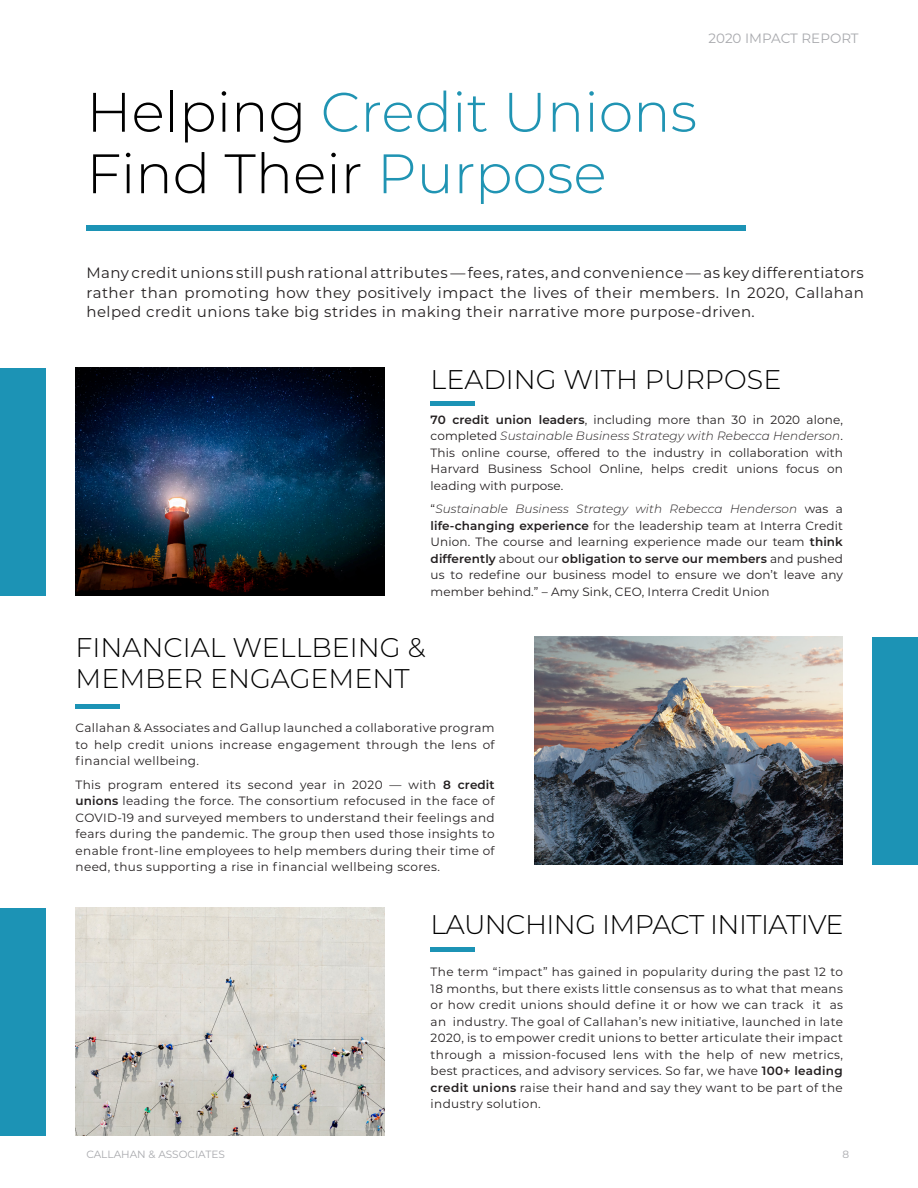
<style>
.page{position:relative;width:918px;height:1188px;background:#fff}
.page>*{position:absolute;margin:0;border:0;box-sizing:border-box;transform-origin:0 0}
.t1{font:300 55.5px/61.5px "Montserrat";color:#2094b3}
.t2{font:300 27px/31.5px "Montserrat";color:#000}
.t3{font:300 27px "Montserrat";letter-spacing:-.02em;color:#000}
.t4{font:15px/19.5px "Montserrat";letter-spacing:.03em;color:#231f20;text-align:justify}
.t5{font:13.5px "Montserrat";color:#a8a9ad}
.t6{font:12px/16.5px "Montserrat";letter-spacing:.03em;color:#231f20;text-align:justify}
.t7{font:10.5px "Montserrat";color:#a8a9ad}
.s1{color:#000}
.s2{font-weight:600}
.s3{font-weight:300;font-style:italic}
</style>
<div class="page">
<div style="left:86px;top:225px;width:660px;height:5px;background:#1c93b5"></div>
<div style="left:0;top:368px;width:46px;height:228px;background:#1c93b5"></div>
<div style="left:0;top:908px;width:46px;height:228px;background:#1c93b5"></div>
<div style="left:872px;top:637px;width:46px;height:228px;background:#1c93b5"></div>
<img style="left:76px;top:368px;width:308px;height:228px">
<img style="left:534px;top:637px;width:309px;height:228px">
<img style="left:76px;top:908px;width:308px;height:228px">
<div style="left:431px;top:401px;width:44px;height:5px;background:#1c93b5"></div>
<div style="left:76px;top:704px;width:44px;height:5px;background:#1c93b5"></div>
<div style="left:431px;top:947px;width:44px;height:5px;background:#1c93b5"></div>
<p class="t5" style="left:708px;top:29px;width:152px">2020 IMPACT REPORT</p>
<p class="t1" style="left:86px;top:80px;width:612px"><span class="s1">Helping</span> Credit Unions<br><span class="s1">Find Their</span> Purpose</p>
<p class="t4" style="left:86px;top:262px;width:779px">Many credit unions still push rational attributes — fees, rates, and convenience — as key differentiators rather than promoting how they positively impact the lives of their members. In 2020, Callahan helped credit unions take big strides in making their narrative more purpose-driven.</p>
<p class="t2" style="left:431px;top:363px;width:352px">LEADING WITH PURPOSE</p>
<p class="t6" style="left:431px;top:411px;width:414px"><span class="s2">70 credit union leaders</span>, including more than 30 in 2020 alone, completed <span class="s3">Sustainable Business Strategy with Rebecca Henderson</span>.<br>This online course, offered to the industry in collaboration with Harvard Business School Online, helps credit unions focus on leading with purpose.</p>
<p class="t6" style="left:431px;top:500px;width:414px">“<span class="s3">Sustainable Business Strategy with Rebecca Henderson</span> was a <span class="s2">life-changing experience</span> for the leadership team at Interra Credit Union. The course and learning experience made our team <span class="s2">think differently</span> about our <span class="s2">obligation to serve our members</span> and pushed us to redefine our business model to ensure we don’t leave any member behind.” – Amy Sink, CEO, Interra Credit Union</p>
<p class="t2" style="left:76px;top:630px;width:351px">FINANCIAL WELLBEING &amp;<br>MEMBER ENGAGEMENT</p>
<p class="t6" style="left:76px;top:719px;width:421px">Callahan &amp; Associates and Gallup launched a collaborative program to help credit unions increase engagement through the lens of financial wellbeing.</p>
<p class="t6" style="left:76px;top:776px;width:421px">This program entered its second year in 2020 — with <span class="s2">8 credit unions</span> leading the force. The consortium refocused in the face of COVID-19 and surveyed members to understand their feelings and fears during the pandemic. The group then used those insights to enable front-line employees to help members during their time of need, thus supporting a rise in financial wellbeing scores.</p>
<p class="t3" style="left:431px;top:906px;width:415px">LAUNCHING IMPACT INITIATIVE</p>
<p class="t6" style="left:431px;top:963px;width:414px">The term “impact” has gained in popularity during the past 12 to 18 months, but there exists little consensus as to what that means or how credit unions should define it or how we can track it as an industry. The goal of Callahan’s new initiative, launched in late 2020, is to empower credit unions to better articulate their impact through a mission-focused lens with the help of new metrics, best practices, and advisory services. So far, we have <span class="s2">100+ leading credit unions</span> raise their hand and say they want to be part of the industry solution.</p>
<p class="t7" style="left:86px;top:1147px;width:140px">CALLAHAN &amp; ASSOCIATES</p>
<p class="t7" style="left:842px;top:1147px;width:8px">8</p>
</div>
